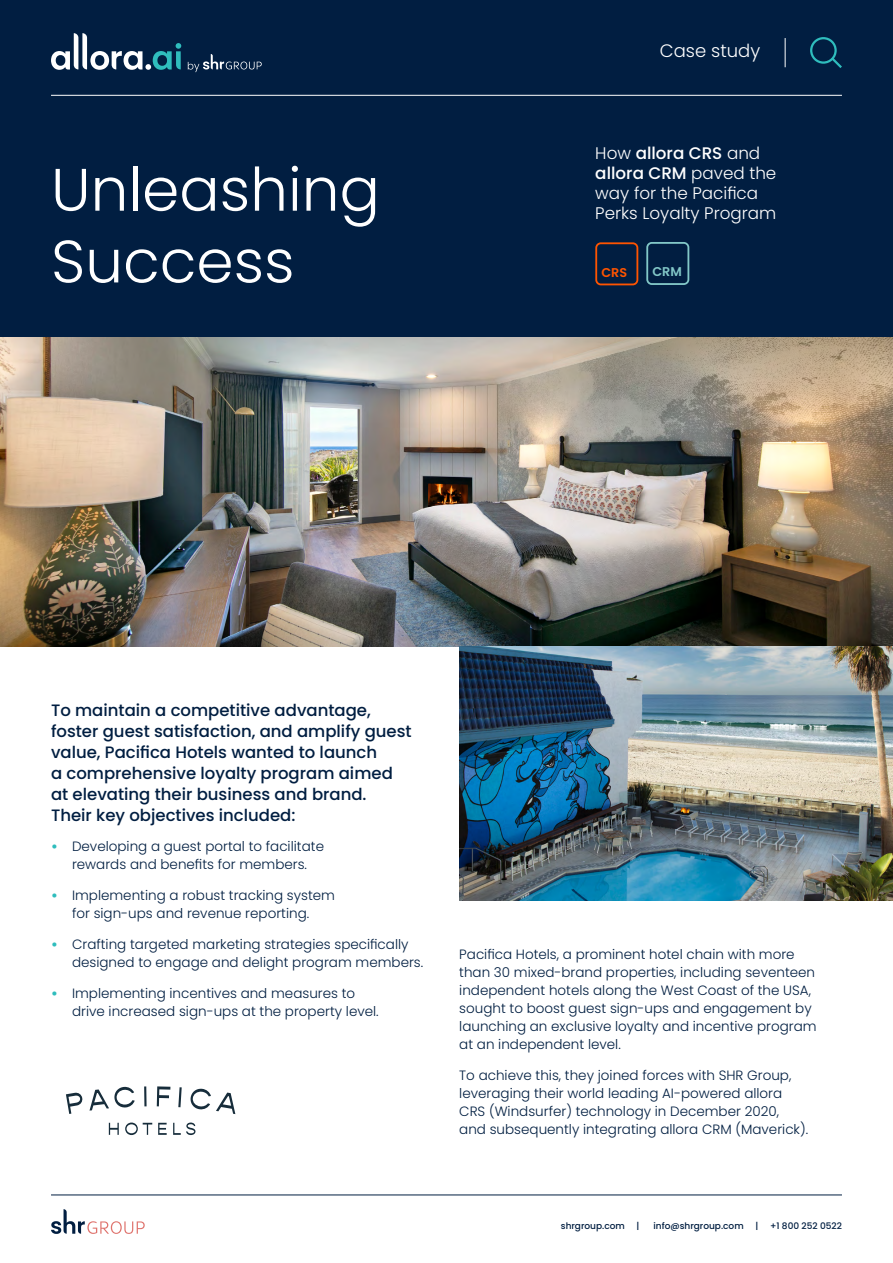
<style>
.page{position:relative;width:893px;height:1263px;background:#fff}
.page>*{position:absolute;margin:0;border:0;box-sizing:border-box;transform-origin:0 0}
.t1{font:300 59.85px/71.7px "Poppins";color:#fff}
.t2{font:300 18px "Poppins";color:#fff}
.t3{font:300 16.8px/20.1px "Poppins";color:#fff}
.t4{font:500 16.5px/21px "Poppins";color:#011e41}
.t5{font:300 13.5px/18px "Poppins";color:#011e41}
.t6{font:600 12.75px "Poppins";color:#ff5400}
.t7{font:600 12.75px "Poppins";color:#82c7c7}
.t8{font:500 9px "Poppins";color:#011e41}
.s1{font-weight:500}
.s2{font-weight:700;color:#2fbdbd}
</style>
<div class="page">
<div style="left:0;top:0;width:893px;height:337px;background:#011e41"></div>
<hr style="left:51px;top:95px;width:791px;height:1px;background:#fff">
<svg style="left:785px;top:38px;width:1px;height:29px"></svg>
<svg style="left:51px;top:33px;width:130px;height:37px"></svg>
<svg style="left:188px;top:54px;width:74px;height:18px"></svg>
<div style="left:810px;top:37px;width:27px;height:27px;border:2px solid #2fbdbd;border-radius:50%"></div>
<svg style="left:829px;top:55px;width:13px;height:13px"></svg>
<svg style="left:51px;top:1209px;width:94px;height:25px"></svg>
<hr style="left:51px;top:1195px;width:791px;height:1px;background:#011e41">
<div style="left:595px;top:242px;width:43px;height:43px;border:2px solid #ff5400;border-radius:5px"></div>
<div style="left:646px;top:242px;width:43px;height:43px;border:2px solid #82c7c7;border-radius:5px"></div>
<img style="left:0;top:337px;width:893px;height:309px">
<img style="left:459px;top:646px;width:434px;height:254px">
<svg style="left:109px;top:1123px;width:10px;height:12px"></svg>
<svg style="left:125px;top:1122px;width:27px;height:13px"></svg>
<svg style="left:158px;top:1123px;width:9px;height:12px"></svg>
<svg style="left:173px;top:1122px;width:22px;height:13px"></svg>
<svg style="left:66px;top:1092px;width:17px;height:22px"></svg>
<hr style="left:144px;top:1086px;width:3px;height:20px;background:#172d3b">
<svg style="left:157px;top:1086px;width:13px;height:20px"></svg>
<svg style="left:178px;top:1087px;width:4px;height:20px"></svg>
<svg style="left:89px;top:1086px;width:46px;height:24px"></svg>
<svg style="left:190px;top:1088px;width:45px;height:26px"></svg>
<h1 class="t1" style="left:51px;top:154px;width:330px">Unleashing<br>Success</h1>
<h2 class="t2" style="left:660px;top:40px;width:102px">Case study</h2>
<p class="t3" style="left:595px;top:143px;width:183px">How <span class="s1">allora CRS</span> and <span class="s1">allora CRM</span> paved the way for the Pacifica<br>Perks Loyalty Program</p>
<p class="t6" style="left:601px;top:265px;width:27px">CRS</p>
<p class="t7" style="left:652px;top:264px;width:31px">CRM</p>
<p class="t4" style="left:51px;top:699px;width:362px">To maintain a competitive advantage, foster guest satisfaction, and amplify guest value, Pacifica Hotels wanted to launch<br>a comprehensive loyalty program aimed at elevating their business and brand.<br>Their key objectives included:</p>
<p class="t5" style="left:51px;top:838px;width:275px;text-align:center"><span class="s2">•</span> Developing a guest portal to facilitate rewards and benefits for members.</p>
<p class="t5" style="left:51px;top:886px;width:286px;text-align:center"><span class="s2">•</span> Implementing a robust tracking system for sign-ups and revenue reporting.</p>
<p class="t5" style="left:72px;top:935px;width:353px;text-indent:-21px"><span class="s2">•</span> Crafting targeted marketing strategies specifically designed to engage and delight program members.</p>
<p class="t5" style="left:72px;top:984px;width:308px;text-indent:-21px"><span class="s2">•</span> Implementing incentives and measures to drive increased sign-ups at the property level.</p>
<p class="t5" style="left:459px;top:945px;width:359px">Pacifica Hotels, a prominent hotel chain with more than 30 mixed-brand properties, including seventeen independent hotels along the West Coast of the USA, sought to boost guest sign-ups and engagement by launching an exclusive loyalty and incentive program at an independent level.</p>
<p class="t5" style="left:459px;top:1066px;width:350px">To achieve this, they joined forces with SHR Group, leveraging their world leading AI-powered allora CRS (Windsurfer) technology in December 2020, and subsequently integrating allora CRM (Maverick).</p>
<p class="t8" style="left:561px;top:1220px;width:66px">shrgroup.com</p>
<p class="t8" style="left:637px;top:1220px;width:4px">|</p>
<p class="t8" style="left:653px;top:1220px;width:92px">info@shrgroup.com</p>
<p class="t8" style="left:755px;top:1220px;width:4px">|</p>
<p class="t8" style="left:770px;top:1220px;width:73px">+1 800 252 0522</p>
</div>
